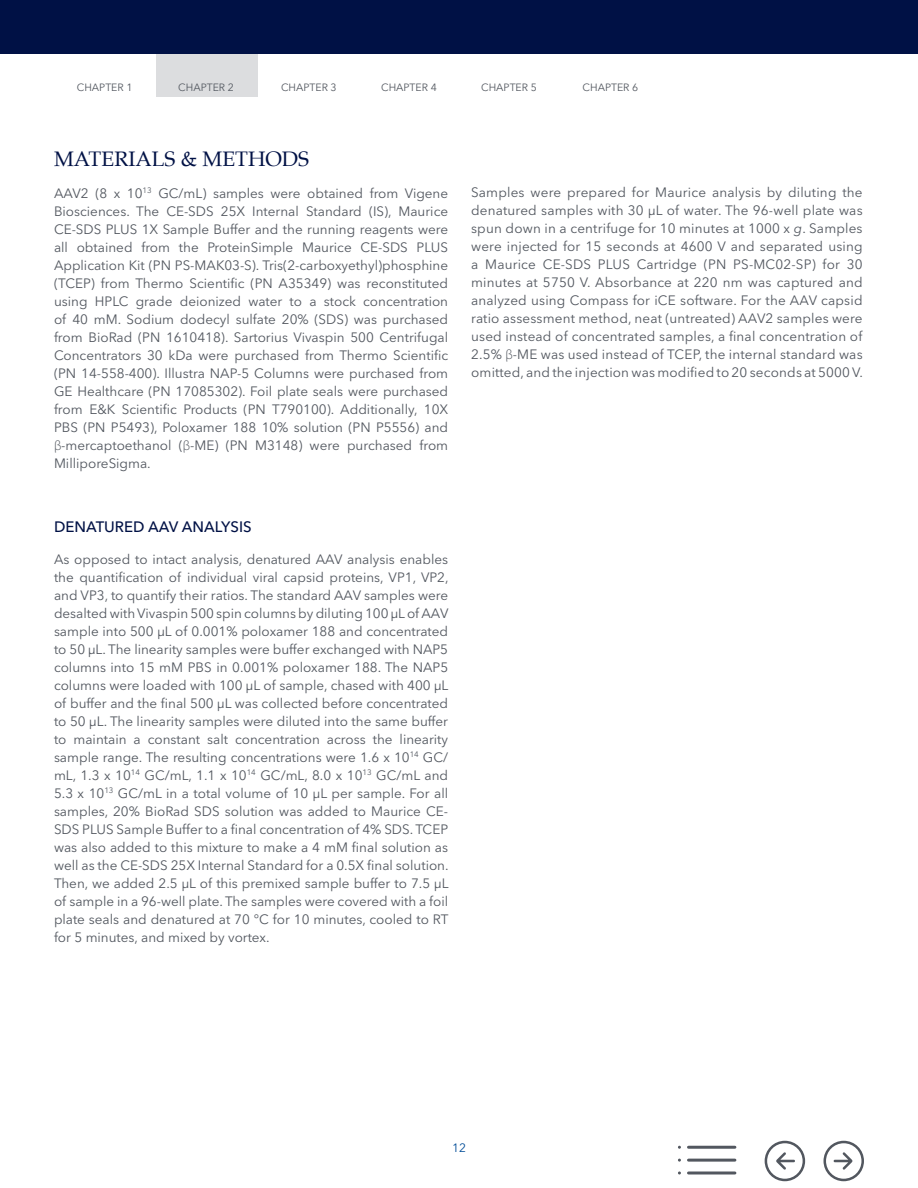
<style>
.page{position:relative;width:918px;height:1188px;background:#fff}
.page>*{position:absolute;margin:0;border:0;box-sizing:border-box;transform-origin:0 0}
.NL_Headline{font:21px "Palatino";color:#001145}
.NL_Subheading{font:500 15px "Avenir Next LT Pro";color:#001145}
.NL_Body_Copy{font:13.5px/18px "Avenir Next LT Pro";color:#52575f;text-align:justify}
.t1{font:12px "Avenir Next LT Pro";color:#004c97}
.t2{font:10.5px "Avenir Next LT Pro";color:#52575f}
.s1{font-family:"Myriad Pro";font-weight:300}
.s2{font-style:italic}
</style>
<div class="page">
<div style="left:0;top:0;width:918px;height:54px;background:#001145"></div>
<div style="left:157px;top:54px;width:101px;height:42px;background:#dcdddf"></div>
<svg style="left:823px;top:1141px;width:41px;height:40px"></svg>
<svg style="left:765px;top:1141px;width:40px;height:40px"></svg>
<hr style="left:688px;top:1146px;width:47px;height:3px;background:#52575f">
<hr style="left:688px;top:1159px;width:47px;height:3px;background:#52575f">
<hr style="left:688px;top:1172px;width:47px;height:2px;background:#52575f">
<p class="t2" style="left:77px;top:81px;width:57px">CHAPTER 1</p>
<p class="t2" style="left:178px;top:81px;width:57px">CHAPTER 2</p>
<p class="t2" style="left:281px;top:81px;width:57px">CHAPTER 3</p>
<p class="t2" style="left:381px;top:81px;width:57px">CHAPTER 4</p>
<p class="t2" style="left:481px;top:81px;width:57px">CHAPTER 5</p>
<p class="t2" style="left:583px;top:81px;width:57px">CHAPTER 6</p>
<p class="NL_Headline" style="left:54px;top:142px;width:257px">MATERIALS &amp; METHODS</p>
<p class="NL_Body_Copy" style="left:54px;top:184px;width:396px">AAV2 (8 x 10<sup>13</sup> GC/mL) samples were obtained from Vigene Biosciences. The CE-SDS 25X Internal Standard (IS), Maurice CE-SDS PLUS 1X Sample Buffer and the running reagents were all obtained from the ProteinSimple Maurice CE-SDS PLUS Application Kit (PN PS-MAK03-S). Tris(2-carboxyethyl)phosphine (TCEP) from Thermo Scientific (PN A35349) was reconstituted using HPLC grade deionized water to a stock concentration of 40 mM. Sodium dodecyl sulfate 20% (SDS) was purchased from BioRad (PN 1610418). Sartorius Vivaspin 500 Centrifugal Concentrators 30 kDa were purchased from Thermo Scientific (PN 14-558-400). Illustra NAP-5 Columns were purchased from GE Healthcare (PN 17085302). Foil plate seals were purchased from E&amp;K Scientific Products (PN T790100). Additionally, 10X PBS (PN P5493), Poloxamer 188 10% solution (PN P5556) and <span class="s1">β</span>-mercaptoethanol (<span class="s1">β</span>-ME) (PN M3148) were purchased from MilliporeSigma.</p>
<p class="NL_Subheading" style="left:54px;top:518px;width:199px">DENATURED AAV ANALYSIS</p>
<p class="NL_Body_Copy" style="left:54px;top:550px;width:396px">As opposed to intact analysis, denatured AAV analysis enables the quantification of individual viral capsid proteins, VP1, VP2, and VP3, to quantify their ratios. The standard AAV samples were desalted with Vivaspin 500 spin columns by diluting 100 µL of AAV sample into 500 µL of 0.001% poloxamer 188 and concentrated to 50 µL. The linearity samples were buffer exchanged with NAP5 columns into 15 mM PBS in 0.001% poloxamer 188. The NAP5 columns were loaded with 100 µL of sample, chased with 400 µL of buffer and the final 500 µL was collected before concentrated to 50 µL. The linearity samples were diluted into the same buffer to maintain a constant salt concentration across the linearity sample range. The resulting concentrations were 1.6 x 10<sup>14</sup> GC/ mL, 1.3 x 10<sup>14</sup> GC/mL, 1.1 x 10<sup>14</sup> GC/mL, 8.0 x 10<sup>13</sup> GC/mL and 5.3 x 10<sup>13</sup> GC/mL in a total volume of 10 µL per sample. For all samples, 20% BioRad SDS solution was added to Maurice CE-SDS PLUS Sample Buffer to a final concentration of 4% SDS. TCEP was also added to this mixture to make a 4 mM final solution as well as the CE-SDS 25X Internal Standard for a 0.5X final solution.<br>Then, we added 2.5 μL of this premixed sample buffer to 7.5 μL of sample in a 96-well plate. The samples were covered with a foil plate seals and denatured at 70 °C for 10 minutes, cooled to RT for 5 minutes, and mixed by vortex.</p>
<p class="NL_Body_Copy" style="left:471px;top:183px;width:393px">Samples were prepared for Maurice analysis by diluting the denatured samples with 30 µL of water. The 96-well plate was spun down in a centrifuge for 10 minutes at 1000 x <span class="s2">g</span>. Samples were injected for 15 seconds at 4600 V and separated using a Maurice CE-SDS PLUS Cartridge (PN PS-MC02-SP) for 30 minutes at 5750 V. Absorbance at 220 nm was captured and analyzed using Compass for iCE software. For the AAV capsid ratio assessment method, neat (untreated) AAV2 samples were used instead of concentrated samples, a final concentration of 2.5% <span class="s1">β</span>-ME was used instead of TCEP, the internal standard was omitted, and the injection was modified to 20 seconds at 5000 V.</p>
<p class="t1" style="left:452px;top:1140px;width:15px">12</p>
</div>
